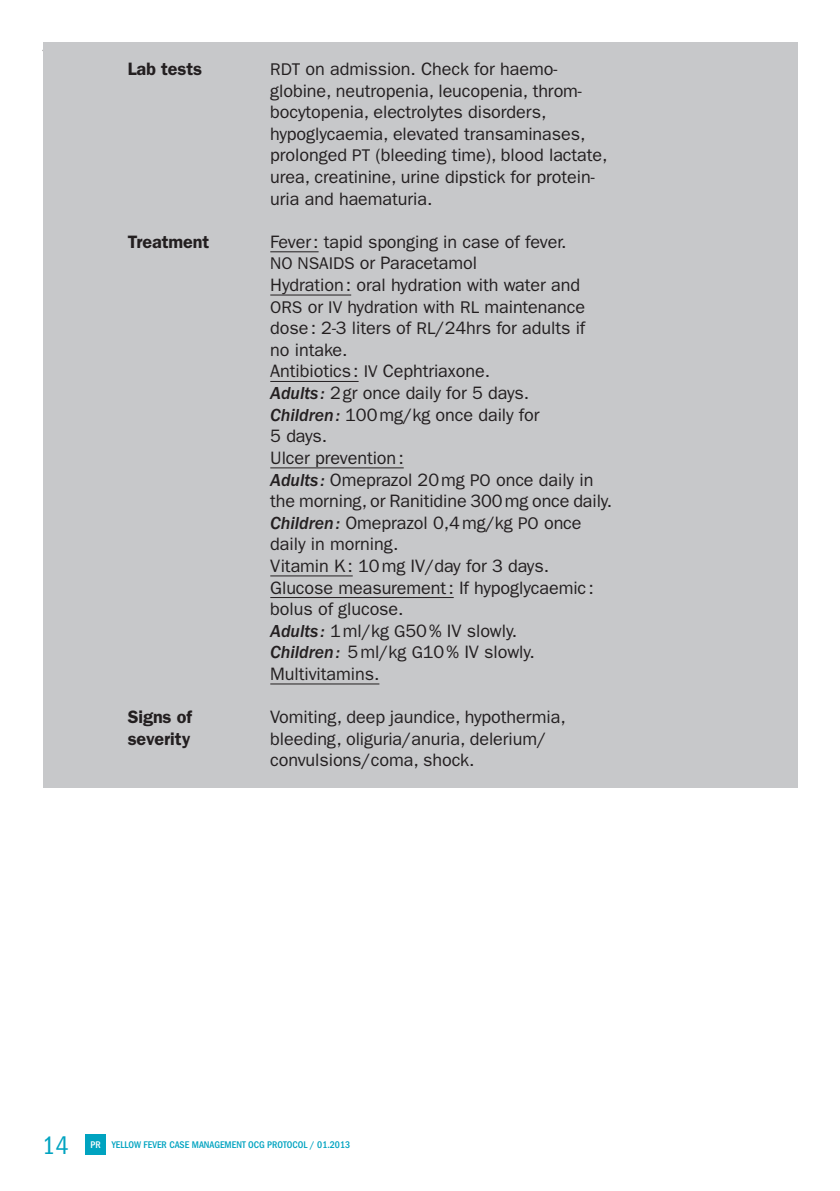
<style>
.page{position:relative;width:840px;height:1191px;background:#fff}
.page>*{position:absolute;margin:0;border:0;box-sizing:border-box;transform-origin:0 0}
.t1{font:condensed 26px "ITC Franklin Gothic Std";color:#00a3c0}
._6__Texte_courant{font:18px/21.6px "ITC Franklin Gothic Std";letter-spacing:-.005em;color:#231f20}
._6__Texte_courant-2{font:600 18px "ITC Franklin Gothic Std";letter-spacing:-.005em;color:#231f20}
.t2{font:500 condensed 10px "ITC Franklin Gothic Std";color:#00a3c0}
.t3{font:500 condensed 10px "ITC Franklin Gothic Std";color:#fff}
.s1{font-size:17px}
.s2{font-family:"ITC Franklin Gothic Std Med It"}
</style>
<div class="page">
<div style="left:85px;top:1134px;width:21px;height:21px;background:#00a3c0"></div>
<div style="left:43px;top:43px;width:754px;height:745px;background:#c7c8ca"></div>
<hr style="left:270px;top:251px;width:48px;height:1px;background:#231f20">
<hr style="left:270px;top:294px;width:81px;height:1px;background:#231f20">
<hr style="left:270px;top:381px;width:88px;height:1px;background:#231f20">
<hr style="left:270px;top:467px;width:133px;height:1px;background:#231f20">
<hr style="left:270px;top:575px;width:82px;height:1px;background:#231f20">
<hr style="left:270px;top:597px;width:183px;height:1px;background:#231f20">
<hr style="left:270px;top:683px;width:109px;height:1px;background:#231f20">
<p class="_6__Texte_courant-2" style="left:128px;top:58px;width:76px">Lab tests</p>
<p class="_6__Texte_courant-2" style="left:128px;top:231px;width:83px">Treatment</p>
<p class="_6__Texte_courant-2" style="left:128px;top:706px;width:66px">Signs of</p>
<p class="_6__Texte_courant-2" style="left:128px;top:728px;width:64px">severity</p>
<p class="_6__Texte_courant" style="left:270px;top:58px;width:338px"><span class="s1">RDT</span> on admission. Check for haemo&shy;globine, neutropenia, leucopenia, throm&shy;bocytopenia, electrolytes disorders, hypoglycaemia, elevated transaminases, prolonged <span class="s1">PT</span> (bleeding time), blood lactate, urea, creatinine, urine dipstick for protein&shy;uria and haematuria.</p>
<p class="_6__Texte_courant" style="left:270px;top:231px;width:298px">Fever: tapid sponging in case of fever.<br><span class="s1">NO NSAIDS</span> or Paracetamol</p>
<p class="_6__Texte_courant" style="left:270px;top:274px;width:316px">Hydration: oral hydration with water and <span class="s1">ORS</span> or <span class="s1">IV</span> hydration with <span class="s1">RL</span> maintenance dose: 2-3 liters of <span class="s1">RL</span>/24hrs for adults if no intake.</p>
<p class="_6__Texte_courant" style="left:270px;top:361px;width:221px">Antibiotics: <span class="s1">IV</span> Cephtriaxone.</p>
<p class="_6__Texte_courant" style="left:270px;top:382px;width:260px"><span class="s2">Adults :</span> 2gr once daily for 5 days.</p>
<p class="_6__Texte_courant" style="left:270px;top:404px;width:271px"><span class="s2">Children:</span> 100mg/kg once daily for<br>5 days.</p>
<p class="_6__Texte_courant" style="left:270px;top:447px;width:135px">Ulcer prevention:</p>
<p class="_6__Texte_courant" style="left:270px;top:469px;width:324px"><span class="s2">Adults :</span> Omeprazol 20mg <span class="s1">PO</span> once daily in</p>
<p class="_6__Texte_courant" style="left:270px;top:490px;width:343px">the morning, or Ranitidine 300mg once daily.</p>
<p class="_6__Texte_courant" style="left:270px;top:512px;width:312px"><span class="s2">Children:</span> Omeprazol 0,4mg/kg <span class="s1">PO</span> once daily in morning.</p>
<p class="_6__Texte_courant" style="left:270px;top:555px;width:280px">Vitamin K: 10mg IV/day for 3 days.</p>
<p class="_6__Texte_courant" style="left:270px;top:577px;width:325px">Glucose measurement: If hypoglycaemic: bolus of glucose.</p>
<p class="_6__Texte_courant" style="left:270px;top:620px;width:248px"><span class="s2">Adults :</span> 1ml/kg <span class="s1">G</span>50% IV slowly.</p>
<p class="_6__Texte_courant" style="left:270px;top:641px;width:266px"><span class="s2">Children:</span> 5ml/kg <span class="s1">G</span>10% IV slowly.</p>
<p class="_6__Texte_courant" style="left:270px;top:663px;width:110px">Multivitamins.</p>
<p class="_6__Texte_courant" style="left:270px;top:706px;width:297px">Vomiting, deep jaundice, hypothermia, bleeding, oliguria/anuria, delerium/ convulsions/coma, shock.</p>
<h1 class="t1" style="left:42px;top:1130px;width:28px">14</h1>
<p class="t2" style="left:112px;top:1139px;width:240px">YELLOW FEVER CASE MANAGEMENT OCG PROTOCOL / 01.2013</p>
<p class="t3" style="left:90px;top:1139px;width:12px">PR</p>
</div>
